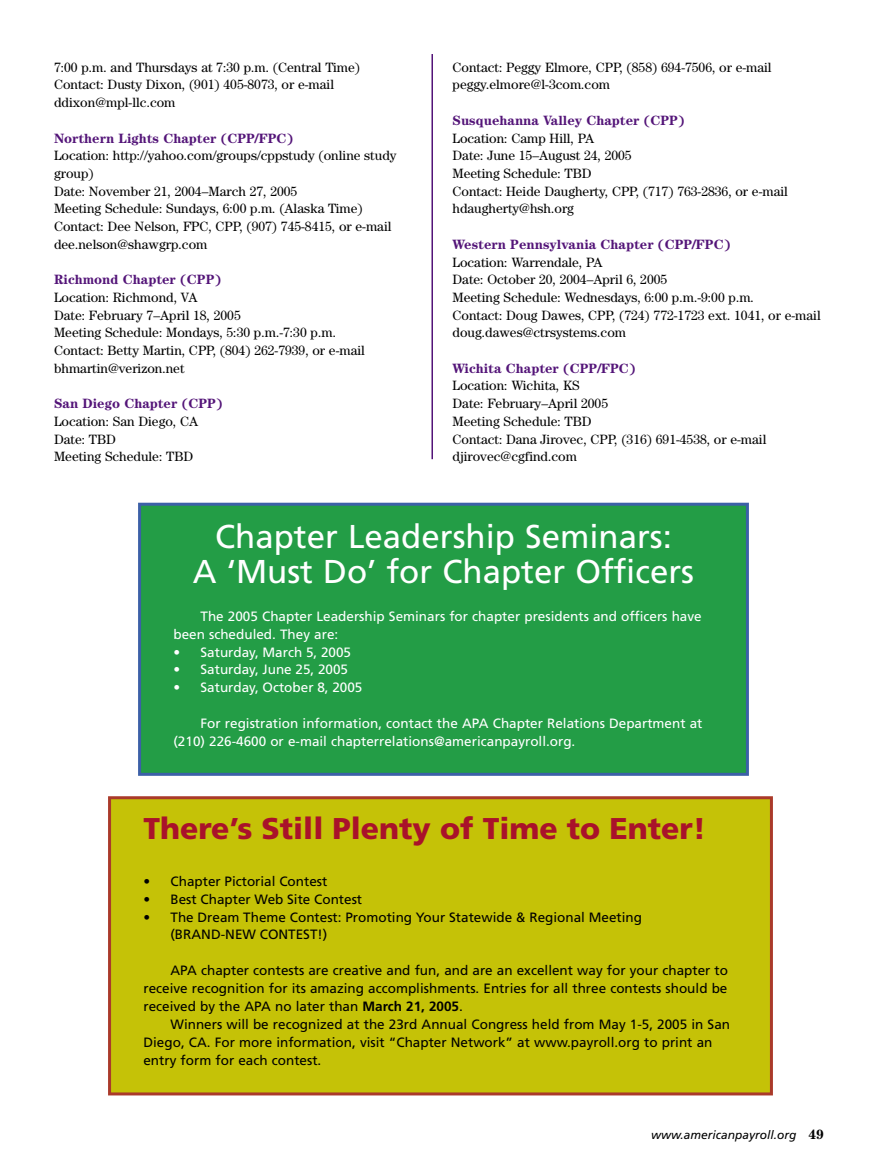
<style>
.page{position:relative;width:878px;height:1175px;background:#fff}
.page>*{position:absolute;margin:0;border:0;box-sizing:border-box;transform-origin:0 0}
.Department_Sidebar_heads_tall_02{font:33px/34.5px "Frutiger LT Std";color:#fff;text-align:center}
.Column_heads_smaller_02{font:900 30px "Frutiger LT Std";color:#a9122a}
.Body_Text{font:13.5px/17.7px "Century Std";color:#000}
.Departments__Sidebar_text_02{font:13.5px/18px "Frutiger LT Std";color:#000;text-align:justify}
.Departments__Sidebar_text_02-2{font:13.5px/18px "Frutiger LT Std";color:#fff}
.Statewide_Conferences{font:700 13.5px "Century Std";color:#531478}
.Paytech_Bullets{font:13.5px "Frutiger LT Std";color:#000}
.Paytech_Bullets-2{font:13.5px "Frutiger LT Std";color:#fff}
.t1{font:italic 12px "Frutiger LT Std";color:#000}
.s1{font-weight:700}
.s2{font-family:"Century Std";font-weight:700;font-style:normal;font-size:13.5px}
</style>
<div class="page">
<div style="left:140px;top:504px;width:607px;height:270px;background:#239d46"></div>
<div style="left:138px;top:502px;width:610px;height:274px;border:3px solid #3c60a7"></div>
<div style="left:110px;top:797px;width:661px;height:297px;background:#c5c207"></div>
<div style="left:108px;top:796px;width:664px;height:299px;border:3px solid #aa3a2a"></div>
<hr style="left:431px;top:54px;width:2px;height:405px;background:#531478">
<p class="Body_Text" style="left:54px;top:58px;width:307px">7:00 p.m. and Thursdays at 7:30 p.m. (Central Time)</p>
<p class="Body_Text" style="left:54px;top:76px;width:281px">Contact: Dusty Dixon, (901) 405-8073, or e-mail ddixon@mpl-llc.com</p>
<p class="Statewide_Conferences" style="left:54px;top:130px;width:241px">Northern Lights Chapter (CPP/FPC)</p>
<p class="Body_Text" style="left:54px;top:147px;width:344px">Location: http://yahoo.com/groups/cppstudy (online study group)</p>
<p class="Body_Text" style="left:54px;top:182px;width:245px">Date: November 21, 2004–March 27, 2005</p>
<p class="Body_Text" style="left:54px;top:200px;width:310px">Meeting Schedule: Sundays, 6:00 p.m. (Alaska Time)</p>
<p class="Body_Text" style="left:54px;top:217px;width:339px">Contact: Dee Nelson, FPC, CPP, (907) 745-8415, or e-mail dee.nelson@shawgrp.com</p>
<p class="Statewide_Conferences" style="left:54px;top:271px;width:169px">Richmond Chapter (CPP)</p>
<p class="Body_Text" style="left:54px;top:288px;width:145px">Location: Richmond, VA</p>
<p class="Body_Text" style="left:54px;top:306px;width:188px">Date: February 7–April 18, 2005</p>
<p class="Body_Text" style="left:54px;top:324px;width:283px">Meeting Schedule: Mondays, 5:30 p.m.-7:30 p.m.</p>
<p class="Body_Text" style="left:54px;top:341px;width:312px">Contact: Betty Martin, CPP, (804) 262-7939, or e-mail bhmartin@verizon.net</p>
<p class="Statewide_Conferences" style="left:54px;top:395px;width:170px">San Diego Chapter (CPP)</p>
<p class="Body_Text" style="left:54px;top:412px;width:145px">Location: San Diego, CA</p>
<p class="Body_Text" style="left:54px;top:430px;width:63px">Date: TBD</p>
<p class="Body_Text" style="left:54px;top:447px;width:141px">Meeting Schedule: TBD</p>
<p class="Body_Text" style="left:452px;top:58px;width:321px">Contact: Peggy Elmore, CPP, (858) 694-7506, or e-mail peggy.elmore@l-3com.com</p>
<p class="Statewide_Conferences" style="left:452px;top:112px;width:234px">Susquehanna Valley Chapter (CPP)</p>
<p class="Body_Text" style="left:452px;top:129px;width:143px">Location: Camp Hill, PA</p>
<p class="Body_Text" style="left:452px;top:147px;width:181px">Date: June 15–August 24, 2005</p>
<p class="Body_Text" style="left:452px;top:164px;width:141px">Meeting Schedule: TBD</p>
<p class="Body_Text" style="left:452px;top:182px;width:337px">Contact: Heide Daugherty, CPP, (717) 763-2836, or e-mail hdaugherty@hsh.org</p>
<p class="Statewide_Conferences" style="left:452px;top:236px;width:279px">Western Pennsylvania Chapter (CPP/FPC)</p>
<p class="Body_Text" style="left:452px;top:253px;width:151px">Location: Warrendale, PA</p>
<p class="Body_Text" style="left:452px;top:270px;width:216px">Date: October 20, 2004–April 6, 2005</p>
<p class="Body_Text" style="left:452px;top:288px;width:303px">Meeting Schedule: Wednesdays, 6:00 p.m.-9:00 p.m.</p>
<p class="Body_Text" style="left:452px;top:306px;width:370px">Contact: Doug Dawes, CPP, (724) 772-1723 ext. 1041, or e-mail doug.dawes@ctrsystems.com</p>
<p class="Statewide_Conferences" style="left:452px;top:360px;width:185px">Wichita Chapter (CPP/FPC)</p>
<p class="Body_Text" style="left:452px;top:377px;width:128px">Location: Wichita, KS</p>
<p class="Body_Text" style="left:452px;top:394px;width:157px">Date: February–April 2005</p>
<p class="Body_Text" style="left:452px;top:412px;width:141px">Meeting Schedule: TBD</p>
<p class="Body_Text" style="left:452px;top:430px;width:315px">Contact: Dana Jirovec, CPP, (316) 691-4538, or e-mail djirovec@cgfind.com</p>
<p class="Department_Sidebar_heads_tall_02" style="left:193px;top:519px;width:502px">Chapter Leadership Seminars:<br>A ‘Must Do’ for Chapter Officers</p>
<p class="Departments__Sidebar_text_02-2" style="left:173px;top:607px;width:529px;text-indent:27px">The 2005 Chapter Leadership Seminars for chapter presidents and officers have been scheduled. They are:</p>
<p class="Paytech_Bullets-2" style="left:173px;top:644px;width:179px">• Saturday, March 5, 2005</p>
<p class="Paytech_Bullets-2" style="left:173px;top:661px;width:176px">• Saturday, June 25, 2005</p>
<p class="Paytech_Bullets-2" style="left:173px;top:679px;width:190px">• Saturday, October 8, 2005</p>
<p class="Departments__Sidebar_text_02-2" style="left:173px;top:714px;width:530px;text-indent:27px">For registration information, contact the APA Chapter Relations Department at (210) 226-4600 or e-mail chapterrelations@americanpayroll.org.</p>
<p class="Column_heads_smaller_02" style="left:143px;top:810px;width:564px">There’s Still Plenty of Time to Enter!</p>
<p class="Paytech_Bullets" style="left:143px;top:873px;width:185px">• Chapter Pictorial Contest</p>
<p class="Paytech_Bullets" style="left:143px;top:891px;width:220px">• Best Chapter Web Site Contest</p>
<p class="Paytech_Bullets" style="left:143px;top:909px;width:500px">• The Dream Theme Contest: Promoting Your Statewide &amp; Regional Meeting</p>
<p class="Paytech_Bullets" style="left:170px;top:926px;width:158px">(BRAND-NEW CONTEST!)</p>
<p class="Departments__Sidebar_text_02" style="left:143px;top:961px;width:586px;text-indent:27px">APA chapter contests are creative and fun, and are an excellent way for your chapter to receive recognition for its amazing accomplishments. Entries for all three contests should be received by the APA no later than <span class="s1">March 21, 2005</span>.</p>
<p class="Departments__Sidebar_text_02" style="left:143px;top:1015px;width:588px;text-align:left;text-indent:27px">Winners will be recognized at the 23rd Annual Congress held from May 1-5, 2005 in San<br>Diego, CA. For more information, visit “Chapter Network” at www.payroll.org to print an entry form for each contest.</p>
<p class="t1" style="left:651px;top:1127px;width:174px">www.americanpayroll.org <span class="s2">49</span></p>
</div>
